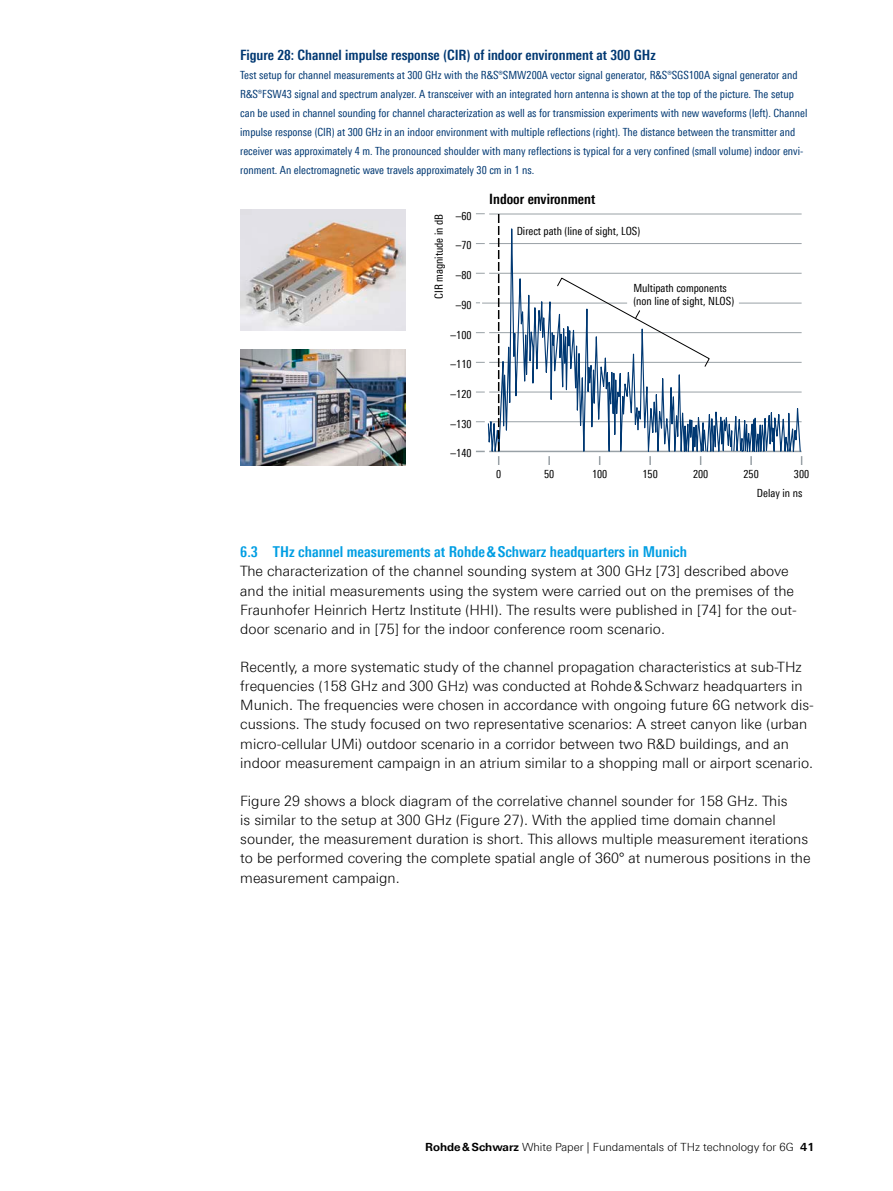
<style>
.page{position:relative;width:893px;height:1191px;background:#fff}
.page>*{position:absolute;margin:0;border:0;box-sizing:border-box;transform-origin:0 0}
.t1{font:700 15px "Linotype Univers 620 Cn";color:#009ee3}
.Haupttext{font:300 14.25px/19.2px "Linotype Univers 330";color:#000}
.Haupttext_ohne_Absta{font:300 14.25px/19.2px "Linotype Univers 330";color:#000}
.t2{font:700 14.25px "Linotype Univers 620 Cn";color:#003872}
.t3{font:700 14.25px "Linotype Univers 620 Cn";color:#000}
.Bildunterschrift{font:11.25px/19.2px "Linotype Univers 420 Cn";color:#003872}
.t4{font:11.25px "Linotype Univers 420 Cn";color:#000}
.t5{font:11.25px/13.5px "Linotype Univers 420 Cn";color:#010101}
.t6{font:300 11.25px "Linotype Univers 330";color:#000}
.s1{font-family:"Linotype Univers 630";font-weight:700}
</style>
<div class="page">
<hr style="left:489px;top:243px;width:313px;height:1px;background:#99a1a6">
<hr style="left:489px;top:273px;width:313px;height:1px;background:#99a1a6">
<hr style="left:489px;top:214px;width:313px;height:1px;background:#99a1a6">
<hr style="left:482px;top:303px;width:145px;height:1px;background:#99a1a6">
<svg style="left:487px;top:213px;width:152px;height:252px"></svg>
<svg style="left:498px;top:214px;width:1px;height:251px"></svg>
<svg style="left:557px;top:277px;width:245px;height:188px"></svg>
<img style="left:240px;top:210px;width:165px;height:120px">
<img style="left:240px;top:350px;width:165px;height:116px">
<p class="t2" style="left:240px;top:46px;width:417px">Figure 28: Channel impulse response (CIR) of indoor environment at 300 GHz</p>
<p class="Bildunterschrift" style="left:240px;top:65px;width:569px">Test setup for channel measurements at 300 GHz with the R&amp;S®SMW200A vector signal generator, R&amp;S®SGS100A signal generator and R&amp;S®FSW43 signal and spectrum analyzer. A transceiver with an integrated horn antenna is shown at the top of the picture. The setup can be used in channel sounding for channel characterization as well as for transmission experiments with new waveforms (left). Channel impulse response (CIR) at 300 GHz in an indoor environment with multiple reflections (right). The distance between the transmitter and receiver was approximately 4 m. The pronounced shoulder with many reflections is typical for a very confined (small volume) indoor envi&shy;ronment. An electromagnetic wave travels approximately 30 cm in 1 ns.</p>
<p class="t3" style="left:489px;top:190px;width:108px">Indoor environment</p>
<p class="t4" style="left:432px;top:299px;width:86px;rotate:-90deg">CIR magnitude in dB</p>
<p class="t4" style="left:456px;top:209px;width:17px">–60</p>
<p class="t4" style="left:456px;top:239px;width:17px">–70</p>
<p class="t4" style="left:456px;top:268px;width:17px">–80</p>
<p class="t4" style="left:456px;top:298px;width:17px">–90</p>
<p class="t4" style="left:451px;top:328px;width:22px">–100</p>
<p class="t4" style="left:451px;top:358px;width:22px">–110</p>
<p class="t4" style="left:451px;top:387px;width:22px">–120</p>
<p class="t4" style="left:451px;top:417px;width:22px">–130</p>
<p class="t4" style="left:451px;top:447px;width:22px">–140</p>
<p class="t5" style="left:517px;top:224px;width:125px">Direct path (line of sight, LOS)</p>
<p class="t5" style="left:633px;top:281px;width:102px">Multipath components (non line of sight, NLOS)</p>
<p class="t4" style="left:496px;top:468px;width:7px">0</p>
<p class="t4" style="left:544px;top:468px;width:12px">50</p>
<p class="t4" style="left:592px;top:468px;width:17px">100</p>
<p class="t4" style="left:642px;top:467px;width:17px">150</p>
<p class="t4" style="left:693px;top:468px;width:17px">200</p>
<p class="t4" style="left:743px;top:468px;width:17px">250</p>
<p class="t4" style="left:794px;top:468px;width:17px">300</p>
<p class="t4" style="left:757px;top:486px;width:47px">Delay in ns</p>
<p class="t1" style="left:240px;top:543px;width:448px">6.3 THz channel measurements at Rohde&amp;Schwarz headquarters in Munich</p>
<p class="Haupttext_ohne_Absta" style="left:240px;top:561px;width:558px">The characterization of the channel sounding system at 300 GHz [73] described above and the initial measurements using the system were carried out on the premises of the Fraunhofer Heinrich Hertz Institute (HHI). The results were published in [74] for the out&shy;door scenario and in [75] for the indoor conference room scenario.</p>
<p class="Haupttext" style="left:240px;top:657px;width:575px">Recently, a more systematic study of the channel propagation characteristics at sub-THz frequencies (158 GHz and 300 GHz) was conducted at Rohde&amp;Schwarz headquarters in Munich. The frequencies were chosen in accordance with ongoing future 6G network dis&shy;cussions. The study focused on two representative scenarios: A street canyon like (urban micro-cellular UMi) outdoor scenario in a corridor between two R&amp;D buildings, and an indoor measurement campaign in an atrium similar to a shopping mall or airport scenario.</p>
<p class="Haupttext" style="left:240px;top:791px;width:572px">Figure 29 shows a block diagram of the correlative channel sounder for 158 GHz. This<br>is similar to the setup at 300 GHz (Figure 27). With the applied time domain channel sounder, the measurement duration is short. This allows multiple measurement iterations to be performed covering the complete spatial angle of 360° at numerous positions in the measurement campaign.</p>
<p class="t6" style="left:425px;top:1140px;width:391px"><span class="s1">Rohde&amp;Schwarz</span> White Paper | Fundamentals of THz technology for 6G <span class="s1">41</span></p>
</div>
